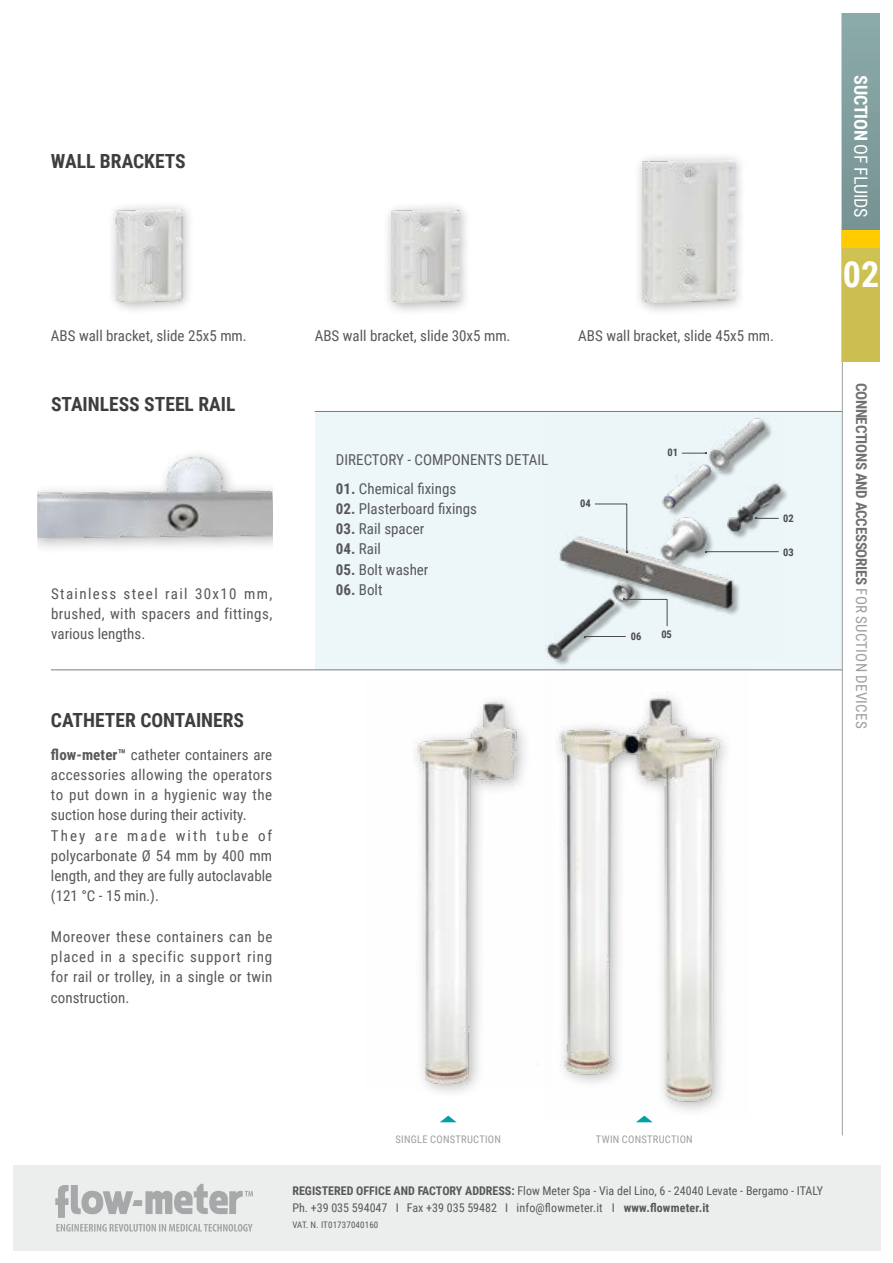
<style>
.page{position:relative;width:893px;height:1263px;background:#fff}
.page>*{position:absolute;margin:0;border:0;box-sizing:border-box;transform-origin:0 0}
.t1{font:700 36px "Roboto Condensed";color:#fff}
.t2{font:700 19.5px "Roboto Condensed";color:#3e3d40}
.t3{font:18px "Roboto Condensed";letter-spacing:-.01em;color:#fff}
.t4{font:15px/20.2px "Roboto Condensed";color:#58585a;text-align:justify}
.t5{font:700 15px "Roboto Condensed";letter-spacing:-.02em;color:#707172}
.t6{font:12px/16.5px "Roboto Condensed";color:#58585a}
.t7{font:10.5px "Roboto Condensed";letter-spacing:.025em;color:#9c9e9f}
.t8{font:700 10.5px "Roboto Condensed";letter-spacing:-.01em;color:#4b4b4d}
.t9{font:9px "Roboto Condensed";letter-spacing:.015em;color:#58585a}
.s1{font-weight:700}
.s2{font-weight:400;color:#9c9e9f}
</style>
<div class="page">
<div style="left:315px;top:411px;width:528px;height:259px;background:#edf7f9"></div>
<img style="left:545px;top:669px;width:203px;height:442px">
<img style="left:414px;top:678px;width:138px;height:412px">
<hr style="left:51px;top:670px;width:792px;height:1px;background:#7b7c7e">
<hr style="left:315px;top:411px;width:528px;height:1px;background:#7b7c7e">
<img style="left:545px;top:418px;width:237px;height:241px">
<svg style="left:755px;top:518px;width:24px;height:1px"></svg>
<hr style="left:706px;top:551px;width:73px;height:1px;background:#4b4b4d">
<svg style="left:682px;top:452px;width:25px;height:2px"></svg>
<hr style="left:585px;top:636px;width:41px;height:1px;background:#4b4b4d">
<svg style="left:594px;top:504px;width:33px;height:48px"></svg>
<svg style="left:623px;top:599px;width:44px;height:27px"></svg>
<div style="left:38px;top:444px;width:234px;height:111px;background:#000;opacity:.3"></div>
<img style="left:38px;top:456px;width:234px;height:88px">
<div style="left:634px;top:151px;width:114px;height:165px;background:#000;opacity:.3"></div>
<img style="left:643px;top:160px;width:92px;height:143px">
<div style="left:107px;top:200px;width:87px;height:116px;background:#000;opacity:.3"></div>
<img style="left:113px;top:209px;width:72px;height:94px">
<div style="left:383px;top:201px;width:90px;height:115px;background:#000;opacity:.3"></div>
<img style="left:391px;top:209px;width:68px;height:94px">
<div style="left:842px;top:0;width:51px;height:230px;background:#819e9e"></div>
<div style="left:842px;top:247px;width:51px;height:114px;background:#ccbf4f"></div>
<div style="left:842px;top:230px;width:51px;height:17px;background:#fecc00"></div>
<hr style="left:842px;top:361px;width:1px;height:774px;background:#9c9e9f">
<svg style="left:440px;top:1115px;width:16px;height:7px"></svg>
<svg style="left:636px;top:1115px;width:17px;height:7px"></svg>
<div style="left:0;top:0;width:893px;height:13px;background:#fff"></div>
<div style="left:880px;top:0;width:13px;height:1263px;background:#fff"></div>
<div style="left:13px;top:1165px;width:867px;height:85px;background:#eceded"></div>
<svg style="left:55px;top:1184px;width:198px;height:34px"></svg>
<svg style="left:56px;top:1224px;width:197px;height:7px"></svg>
<h2 class="t2" style="left:51px;top:147px;width:136px">WALL BRACKETS</h2>
<p class="t4" style="left:51px;top:325px;width:197px">ABS wall bracket, slide 25x5 mm.</p>
<p class="t4" style="left:315px;top:325px;width:197px">ABS wall bracket, slide 30x5 mm.</p>
<p class="t4" style="left:578px;top:325px;width:197px">ABS wall bracket, slide 45x5 mm.</p>
<h2 class="t2" style="left:51px;top:391px;width:186px">STAINLESS STEEL RAIL</h2>
<p class="t4" style="left:51px;top:583px;width:223px">Stainless steel rail 30x10 mm, brushed, with spacers and fittings, various lengths.</p>
<p class="t4" style="left:336px;top:449px;width:214px">DIRECTORY - COMPONENTS DETAIL</p>
<p class="t4" style="left:336px;top:478px;width:122px"><span class="s1">01.</span> Chemical fixings</p>
<p class="t4" style="left:336px;top:498px;width:143px"><span class="s1">02.</span> Plasterboard fixings</p>
<p class="t4" style="left:336px;top:518px;width:90px"><span class="s1">03.</span> Rail spacer</p>
<p class="t4" style="left:336px;top:538px;width:46px"><span class="s1">04.</span> Rail</p>
<p class="t4" style="left:336px;top:559px;width:94px"><span class="s1">05.</span> Bolt washer</p>
<p class="t4" style="left:336px;top:579px;width:48px"><span class="s1">06.</span> Bolt</p>
<p class="t8" style="left:580px;top:496px;width:12px">04</p>
<p class="t8" style="left:667px;top:445px;width:12px">01</p>
<p class="t8" style="left:631px;top:629px;width:12px">06</p>
<p class="t8" style="left:661px;top:627px;width:12px">05</p>
<p class="t8" style="left:783px;top:511px;width:12px">02</p>
<p class="t8" style="left:783px;top:544px;width:12px">03</p>
<h2 class="t2" style="left:51px;top:707px;width:195px">CATHETER CONTAINERS</h2>
<p class="t4" style="left:51px;top:744px;width:223px;text-align:left"><span class="s1">flow-meter™</span> catheter containers are accessories allowing the operators to put down in a hygienic way the suction hose during their activity.<br>They are made with tube of polycarbonate Ø 54 mm by 400 mm length, and they are fully autoclavable (121 °C - 15 min.).</p>
<p class="t4" style="left:51px;top:926px;width:223px">Moreover these containers can be placed in a specific support ring for rail or trolley, in a single or twin construction.</p>
<p class="t3" style="left:873px;top:75px;width:144px;rotate:90deg"><span class="s1">SUCTION</span> OF FLUIDS</p>
<h1 class="t1" style="left:843px;top:249px;width:38px">02</h1>
<p class="t5" style="left:872px;top:383px;width:347px;rotate:90deg">CONNECTIONS AND ACCESSORIES <span class="s2">FOR SUCTION DEVICES</span></p>
<p class="t7" style="left:395px;top:1132px;width:107px">SINGLE CONSTRUCTION</p>
<p class="t7" style="left:596px;top:1132px;width:98px">TWIN CONSTRUCTION</p>
<p class="t6" style="left:292px;top:1182px;width:532px"><span class="s1">REGISTERED OFFICE AND FACTORY ADDRESS:</span> Flow Meter Spa - Via del Lino, 6 - 24040 Levate - Bergamo - ITALY<br>Ph. +39 035 594047 I Fax +39 035 59482 I info@flowmeter.it I <span class="s1">www.flowmeter.it</span></p>
<p class="t9" style="left:292px;top:1218px;width:87px">VAT. N. IT01737040160</p>
</div>
